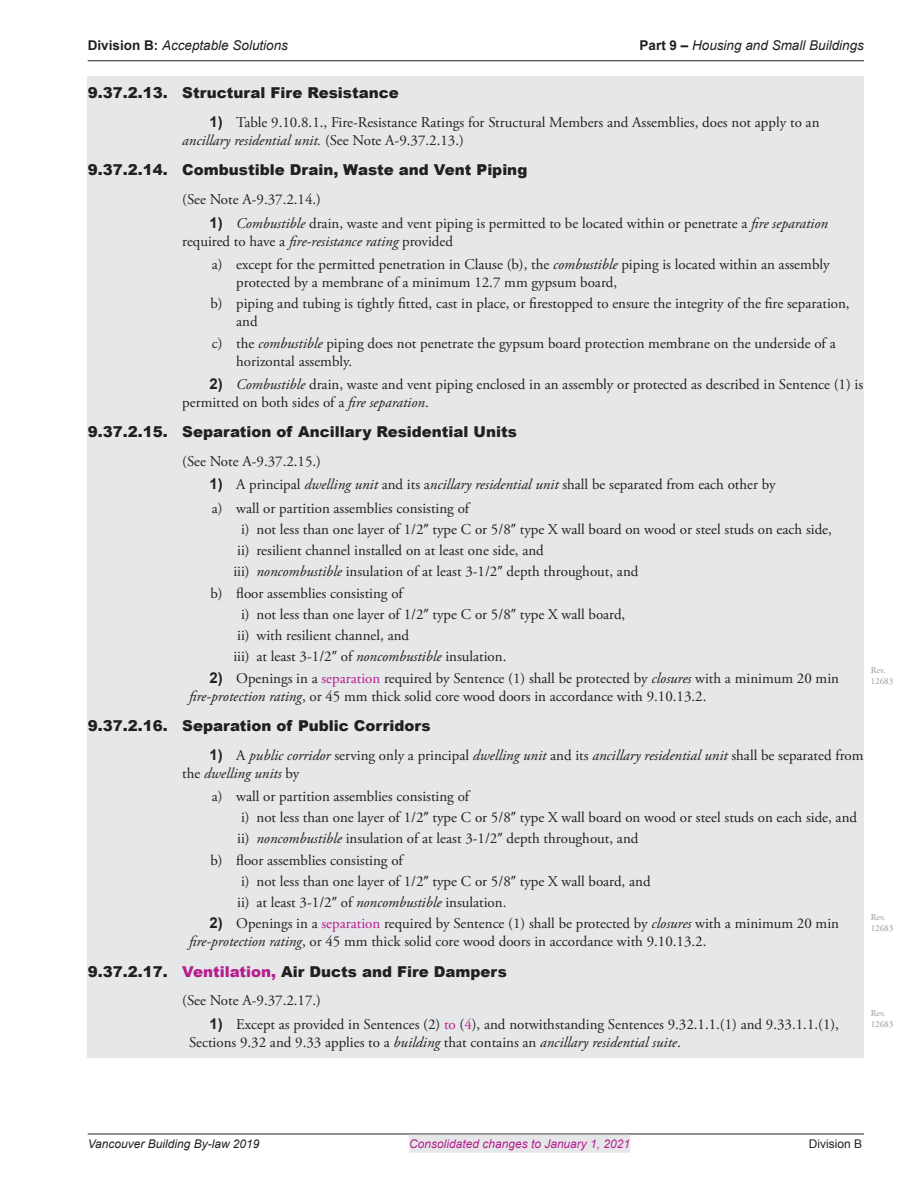
<style>
.page{position:relative;width:918px;height:1188px;background:#fff}
.page>*{position:absolute;margin:0;border:0;box-sizing:border-box;transform-origin:0 0}
.number_list_1_-_grey{font:15px/18px "Adobe Garamond Pro";color:#231f20}
.number_list_3_-_grey{font:15px "Adobe Garamond Pro";color:#231f20}
.number_list_2_-_grey{font:15px/18px "Adobe Garamond Pro";color:#231f20}
.heading_4_-_grey_box{font:900 15px "Arial";color:#231f20}
.number_list_1_-_grey-2{font:italic 15px/18px "Adobe Garamond Pro";color:#231f20}
.number_list_2_last{font:15px/18px "Adobe Garamond Pro";color:#231f20}
.t1{font:italic 13.5px "Arial";color:#231f20}
.t2{font:italic 12px "Arial";color:#b41e8d}
.t3{font:italic 12px "Arial";color:#231f20}
.t4{font:12px "Arial";color:#231f20}
.t5{font:9px/10.8px "Adobe Garamond Pro";color:#939598}
.s1{font-weight:700;font-style:normal}
.s2{font-family:"Arial";font-weight:700}
.s3{font-style:italic}
.s4{font-family:"Myriad Pro"}
.s5{color:#b41e8d}
.s6{font-family:"Arial";font-weight:700;font-style:normal}
.s7{font-style:normal}
</style>
<div class="page">
<hr style="left:88px;top:60px;width:776px;height:1px;background:#231f20">
<hr style="left:88px;top:1134px;width:776px;height:1px;background:#231f20">
<div style="left:409px;top:1135px;width:221px;height:18px;background:#e6e7e9"></div>
<div style="left:88px;top:77px;width:776px;height:38px;background:#e6e7e9"></div>
<div style="left:88px;top:110px;width:776px;height:46px;background:#e6e7e9"></div>
<div style="left:88px;top:154px;width:776px;height:38px;background:#e6e7e9"></div>
<div style="left:88px;top:187px;width:776px;height:28px;background:#e6e7e9"></div>
<div style="left:88px;top:210px;width:776px;height:46px;background:#e6e7e9"></div>
<div style="left:88px;top:254px;width:776px;height:41px;background:#e6e7e9"></div>
<div style="left:88px;top:293px;width:776px;height:42px;background:#e6e7e9"></div>
<div style="left:88px;top:332px;width:776px;height:44px;background:#e6e7e9"></div>
<div style="left:88px;top:372px;width:776px;height:46px;background:#e6e7e9"></div>
<div style="left:88px;top:416px;width:776px;height:38px;background:#e6e7e9"></div>
<div style="left:88px;top:449px;width:776px;height:27px;background:#e6e7e9"></div>
<div style="left:88px;top:472px;width:776px;height:28px;background:#e6e7e9"></div>
<div style="left:88px;top:498px;width:776px;height:23px;background:#e6e7e9"></div>
<div style="left:88px;top:516px;width:776px;height:29px;background:#e6e7e9"></div>
<div style="left:88px;top:538px;width:776px;height:28px;background:#e6e7e9"></div>
<div style="left:88px;top:558px;width:776px;height:29px;background:#e6e7e9"></div>
<div style="left:88px;top:582px;width:776px;height:24px;background:#e6e7e9"></div>
<div style="left:88px;top:601px;width:776px;height:29px;background:#e6e7e9"></div>
<div style="left:88px;top:623px;width:776px;height:28px;background:#e6e7e9"></div>
<div style="left:88px;top:643px;width:776px;height:29px;background:#e6e7e9"></div>
<div style="left:88px;top:665px;width:776px;height:46px;background:#e6e7e9"></div>
<div style="left:88px;top:709px;width:776px;height:38px;background:#e6e7e9"></div>
<div style="left:88px;top:742px;width:776px;height:46px;background:#e6e7e9"></div>
<div style="left:88px;top:786px;width:776px;height:23px;background:#e6e7e9"></div>
<div style="left:88px;top:804px;width:776px;height:29px;background:#e6e7e9"></div>
<div style="left:88px;top:825px;width:776px;height:29px;background:#e6e7e9"></div>
<div style="left:88px;top:850px;width:776px;height:23px;background:#e6e7e9"></div>
<div style="left:88px;top:868px;width:776px;height:29px;background:#e6e7e9"></div>
<div style="left:88px;top:889px;width:776px;height:29px;background:#e6e7e9"></div>
<div style="left:88px;top:911px;width:776px;height:46px;background:#e6e7e9"></div>
<div style="left:88px;top:952px;width:776px;height:41px;background:#e6e7e9"></div>
<div style="left:88px;top:988px;width:776px;height:28px;background:#e6e7e9"></div>
<div style="left:88px;top:1011px;width:776px;height:46px;background:#e6e7e9"></div>
<p class="t1" style="left:88px;top:37px;width:202px"><span class="s1">Division B:</span> Acceptable Solutions</p>
<p class="t1" style="left:640px;top:37px;width:226px"><span class="s1">Part 9 –</span> Housing and Small Buildings</p>
<p class="heading_4_-_grey_box" style="left:88px;top:82px;width:312px">9.37.2.13. Structural Fire Resistance</p>
<p class="number_list_1_-_grey" style="left:182px;top:114px;width:639px;text-indent:27px"><span class="s2">1)</span> Table 9.10.8.1., Fire-Resistance Ratings for Structural Members and Assemblies, does not apply to an <span class="s3">ancillary residential unit.</span> (See Note A-9.37.2.13.)</p>
<p class="heading_4_-_grey_box" style="left:88px;top:159px;width:441px">9.37.2.14. Combustible Drain, Waste and Vent Piping</p>
<p class="number_list_1_-_grey" style="left:182px;top:191px;width:140px">(See Note A-9.37.2.14.)</p>
<p class="number_list_1_-_grey" style="left:182px;top:214px;width:647px;text-indent:27px"><span class="s2">1)</span> <span class="s3">Combustible</span> drain, waste and vent piping is permitted to be located within or penetrate a <span class="s3">fire separation </span>required to have a <span class="s3">fire-resistance rating</span> provided</p>
<p class="number_list_2_-_grey" style="left:236px;top:256px;width:595px;text-indent:-24px">a) except for the permitted penetration in Clause (b), the <span class="s3">combustible</span> piping is located within an assembly protected by a membrane of a minimum 12.7 mm gypsum board,</p>
<p class="number_list_2_-_grey" style="left:236px;top:295px;width:615px;text-indent:-26px">b) piping and tubing is tightly fitted, cast in place, or firestopped to ensure the integrity of the fire separation, and</p>
<p class="number_list_2_last" style="left:236px;top:334px;width:601px;text-indent:-24px">c) the <span class="s3">combustible</span> piping does not penetrate the gypsum board protection membrane on the underside of a horizontal assembly.</p>
<p class="number_list_1_-_grey" style="left:182px;top:376px;width:683px;text-indent:27px"><span class="s2">2)</span> <span class="s3">Combustible</span> drain, waste and vent piping enclosed in an assembly or protected as described in Sentence (1) is permitted on both sides of a <span class="s3">fire separation</span>.</p>
<p class="heading_4_-_grey_box" style="left:88px;top:421px;width:431px">9.37.2.15. Separation of Ancillary Residential Units</p>
<p class="number_list_1_-_grey" style="left:182px;top:453px;width:140px">(See Note A-9.37.2.15.)</p>
<p class="number_list_1_-_grey" style="left:209px;top:476px;width:568px"><span class="s2">1)</span> A principal <span class="s3">dwelling unit</span> and its a<span class="s3">ncillary residential unit</span> shall be separated from each other by</p>
<p class="number_list_2_-_grey" style="left:212px;top:499px;width:259px">a) wall or partition assemblies consisting of</p>
<p class="number_list_3_-_grey" style="left:241px;top:520px;width:592px">i) not less than one layer of 1/2<span class="s4">”</span> type C or 5/8<span class="s4">”</span> type X wall board on wood or steel studs on each side,</p>
<p class="number_list_3_-_grey" style="left:237px;top:541px;width:308px">ii) resilient channel installed on at least one side, and</p>
<p class="number_list_3_-_grey" style="left:233px;top:563px;width:407px">iii) <span class="s3">noncombustible</span> insulation of at least 3-1/2<span class="s4">”</span> depth throughout, and</p>
<p class="number_list_2_-_grey" style="left:211px;top:584px;width:194px">b) floor assemblies consisting of</p>
<p class="number_list_3_-_grey" style="left:241px;top:605px;width:386px">i) not less than one layer of 1/2<span class="s4">”</span> type C or 5/8<span class="s4">”</span> type X wall board,</p>
<p class="number_list_3_-_grey" style="left:237px;top:626px;width:173px">ii) with resilient channel, and</p>
<p class="number_list_3_-_grey" style="left:233px;top:648px;width:275px">iii) at least 3-1/2<span class="s4">”</span> of <span class="s3">noncombustible</span> insulation.</p>
<p class="number_list_1_-_grey" style="left:189px;top:669px;width:652px;text-indent:20px"><span class="s2">2)</span> Openings in a <span class="s5">separation</span> required by Sentence (1) shall be protected by <span class="s3">closures</span> with a minimum 20 min <span class="s3">fire-protection rating</span>, or 45 mm thick solid core wood doors in accordance with 9.10.13.2.</p>
<p class="heading_4_-_grey_box" style="left:88px;top:714px;width:345px">9.37.2.16. Separation of Public Corridors</p>
<p class="number_list_1_-_grey-2" style="left:182px;top:746px;width:683px;text-indent:27px"><span class="s6">1)</span> <span class="s7">A</span> public corridor <span class="s7">serving only a principal</span> dwelling unit <span class="s7">and its</span> ancillary residential unit <span class="s7">shall be separated from the</span> dwelling units <span class="s7">by</span></p>
<p class="number_list_2_-_grey" style="left:212px;top:788px;width:259px">a) wall or partition assemblies consisting of</p>
<p class="number_list_3_-_grey" style="left:241px;top:808px;width:618px">i) not less than one layer of 1/2<span class="s4">”</span> type C or 5/8<span class="s4">”</span> type X wall board on wood or steel studs on each side, and</p>
<p class="number_list_3_-_grey" style="left:237px;top:830px;width:403px">ii) <span class="s3">noncombustible</span> insulation of at least 3-1/2<span class="s4">”</span> depth throughout, and</p>
<p class="number_list_2_-_grey" style="left:211px;top:851px;width:194px">b) floor assemblies consisting of</p>
<p class="number_list_3_-_grey" style="left:241px;top:872px;width:411px">i) not less than one layer of 1/2<span class="s4">”</span> type C or 5/8<span class="s4">”</span> type X wall board, and</p>
<p class="number_list_3_-_grey" style="left:237px;top:893px;width:271px">ii) at least 3-1/2<span class="s4">”</span> of <span class="s3">noncombustible</span> insulation.</p>
<p class="number_list_1_-_grey" style="left:189px;top:915px;width:652px;text-indent:20px"><span class="s2">2)</span> Openings in a <span class="s5">separation</span> required by Sentence (1) shall be protected by <span class="s3">closures</span> with a minimum 20 min <span class="s3">fire-protection rating</span>, or 45 mm thick solid core wood doors in accordance with 9.10.13.2.</p>
<p class="heading_4_-_grey_box" style="left:88px;top:960px;width:421px">9.37.2.17. <span class="s5">Ventilation,</span> Air Ducts and Fire Dampers</p>
<p class="number_list_1_-_grey" style="left:182px;top:992px;width:140px">(See Note A-9.37.2.17.)</p>
<p class="number_list_1_-_grey" style="left:189px;top:1016px;width:652px;text-indent:20px"><span class="s2">1)</span> Except as provided in Sentences (2) <span class="s5">to</span> (<span class="s5">4</span>), and notwithstanding Sentences 9.32.1.1.(1) and 9.33.1.1.(1),<br>Sections 9.32 and 9.33 applies to a <span class="s3">building</span> that contains an <span class="s3">ancillary residential suite</span>.</p>
<p class="t5" style="left:871px;top:665px;width:24px">Rev.<br>12683</p>
<p class="t5" style="left:871px;top:913px;width:24px">Rev.<br>12683</p>
<p class="t5" style="left:871px;top:1009px;width:24px">Rev.<br>12683</p>
<p class="t3" style="left:88px;top:1136px;width:173px">Vancouver Building By-law 2019</p>
<p class="t2" style="left:409px;top:1136px;width:222px">Consolidated changes to January 1, 2021</p>
<p class="t4" style="left:809px;top:1135px;width:55px">Division B</p>
</div>
